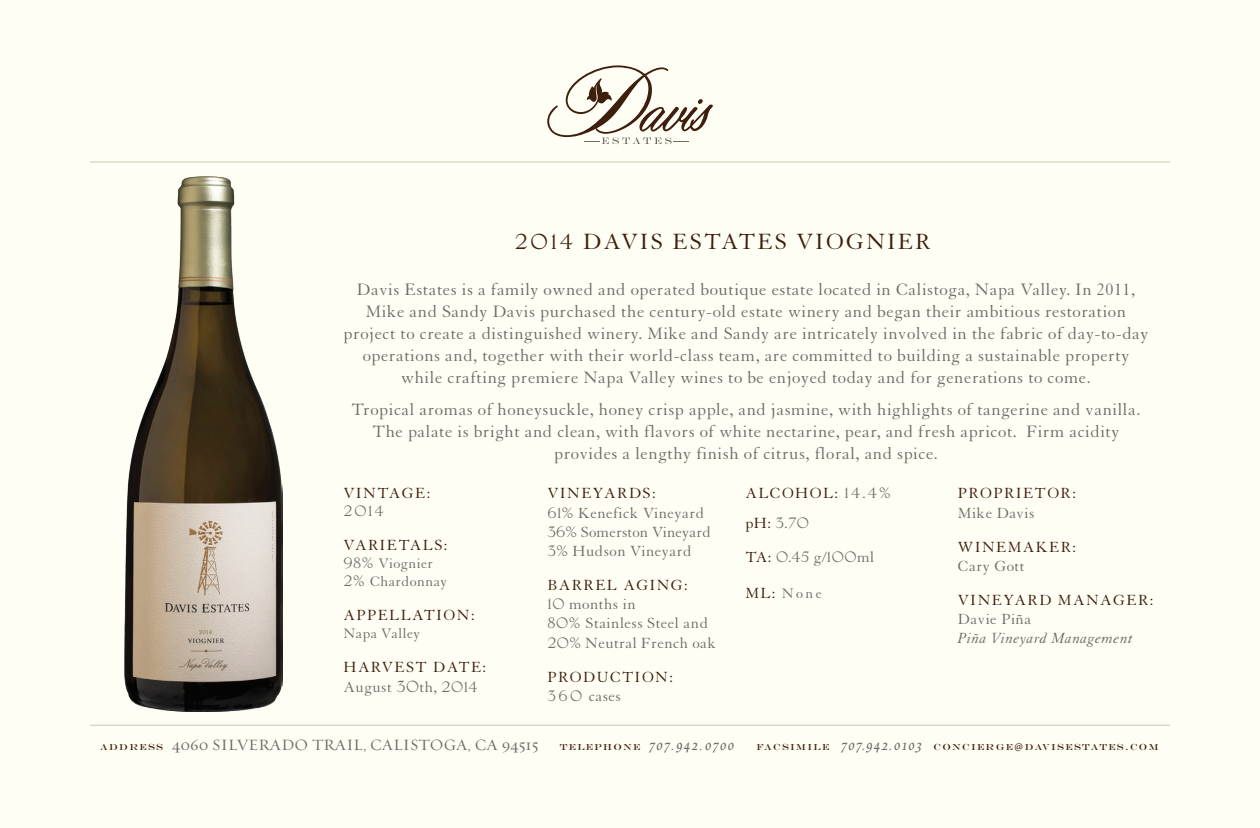
<style>
.page{position:relative;width:1260px;height:828px;background:#fffef4}
.page>*{position:absolute;margin:0;border:0;box-sizing:border-box;transform-origin:0 0}
.t1{font:24px "Granjon";letter-spacing:.09em;color:#3e1e0d}
.t2{font:18px/22px "Granjon";letter-spacing:.03em;color:#6f6d66;text-align:center}
.t3{font:16.4px "Requiem Text HTF Italic";letter-spacing:.08em;color:#6f6d66}
.t4{font:16px/19.2px "Granjon";letter-spacing:.03em;color:#6f6d66}
.t5{font:16px/19.2px "Granjon";letter-spacing:.09em;color:#3e1e0d}
.t6{font:16px "Requiem Text HTF Roman";letter-spacing:.005em;color:#6f6d66}
.t7{font:16px/19.2px "Granjon";letter-spacing:.035em;color:#3e1e0d}
.t8{font:italic 16px "Granjon";letter-spacing:.03em;color:#6f6d66}
.t9{font:15px/18px "Granjon";letter-spacing:.03em;color:#6f6d66}
.t10{font:15px "Numbers Trafalgar";letter-spacing:.03em;color:#6f6d66}
.t11{font:8.8px "Engravers";letter-spacing:.155em;color:#3e1e0d}
.s1{font-family:"Numbers Trafalgar";font-size:21.6px}
.s2{font-family:"Numbers Trafalgar"}
.s3{color:#6f6d66}
.s4{font-family:"Numbers Trafalgar";color:#6f6d66}
.s5{font-family:"Numbers Trafalgar";font-size:15px;color:#6f6d66}
.s6{color:#3e1e0d}
.s7{font-family:"Numbers Trafalgar";font-size:15px}
.s8{font-family:"Granjon";font-size:16px;color:#3e1e0d}
.s9{font-family:"Granjon";font-size:16px}
.s10{font-size:16px;color:#3e1e0d}
.s11{font-family:"Engravers";font-size:8.8px;color:#3e1e0d}
.s12{font-family:"Requiem Text HTF Italic";font-size:16.4px;color:#6f6d66}
.s13{font-family:"Myriad Pro";font-size:11.4px}
</style>
<div class="page">
<svg style="left:547px;top:65px;width:166px;height:79px"></svg>
<hr style="left:90px;top:161px;width:1080px;height:1px;background:#cbc8b1">
<hr style="left:90px;top:725px;width:1080px;height:1px;background:#cbc8b1">
<img style="left:124px;top:176px;width:159px;height:536px">
<h1 class="t1" style="left:515px;top:228px;width:417px"><span class="s1">2014</span> DAVIS ESTATES VIOGNIER</h1>
<p class="t2" style="left:344px;top:279px;width:806px">Davis Estates is a family owned and operated boutique estate located in Calistoga, Napa Valley. In 2011, Mike and Sandy Davis purchased the century-old estate winery and began their ambitious restoration project to create a distinguished winery. Mike and Sandy are intricately involved in the fabric of day-to-day operations and, together with their world-class team, are committed to building a sustainable property while crafting premiere Napa Valley wines to be enjoyed today and for generations to come.</p>
<p class="t2" style="left:352px;top:399px;width:790px">Tropical aromas of honeysuckle, honey crisp apple, and jasmine, with highlights of tangerine and vanilla.<br>The palate is bright and clean, with flavors of white nectarine, pear, and fresh apricot. Firm acidity provides a lengthy finish of citrus, floral, and spice.</p>
<p class="t5" style="left:344px;top:484px;width:88px">VINTAGE:</p>
<p class="t10" style="left:344px;top:504px;width:42px">2014</p>
<p class="t5" style="left:344px;top:536px;width:105px">VARIETALS:</p>
<p class="t9" style="left:344px;top:555px;width:105px"><span class="s2">98%</span> Viognier<br><span class="s2">2%</span> Chardonnay</p>
<p class="t5" style="left:344px;top:606px;width:133px">APPELLATION:</p>
<p class="t9" style="left:344px;top:625px;width:78px">Napa Valley</p>
<p class="t7" style="left:344px;top:658px;width:144px">HARVEST DATE:<br><span class="s3">August</span> <span class="s4">30</span><span class="s3">th,</span> <span class="s5">2014</span></p>
<p class="t4" style="left:548px;top:484px;width:165px"><span class="s6">VINEYARDS:<br></span><span class="s7">61%</span> Kenefick Vineyard<br><span class="s7">36%</span> Somerston Vineyard<br><span class="s7">3%</span> Hudson Vineyard</p>
<p class="t4" style="left:548px;top:576px;width:170px"><span class="s6">BARREL AGING:<br></span><span class="s7">10</span> months in<br><span class="s7">80%</span> Stainless Steel and<br><span class="s7">20%</span> Neutral French oak</p>
<p class="t5" style="left:548px;top:667px;width:127px">PRODUCTION:<br><span class="s5">360</span> <span class="s3">cases</span></p>
<p class="t5" style="left:745px;top:484px;width:147px">ALCOHOL: <span class="s5">14.4%</span></p>
<p class="t10" style="left:745px;top:516px;width:65px"><span class="s8">pH:</span> 3.70</p>
<p class="t10" style="left:745px;top:549px;width:131px"><span class="s8">TA:</span> 0.45 <span class="s9">g/</span>100<span class="s9">ml</span></p>
<p class="t9" style="left:745px;top:584px;width:78px"><span class="s10">ML:</span> None</p>
<p class="t5" style="left:958px;top:484px;width:120px">PROPRIETOR:</p>
<p class="t4" style="left:958px;top:503px;width:78px">Mike Davis</p>
<p class="t5" style="left:958px;top:537px;width:120px">WINEMAKER:</p>
<p class="t4" style="left:958px;top:557px;width:68px">Cary Gott</p>
<p class="t5" style="left:958px;top:591px;width:197px">VINEYARD MANAGER:</p>
<p class="t4" style="left:958px;top:610px;width:75px">Davie Piña</p>
<p class="t8" style="left:958px;top:630px;width:177px">Piña Vineyard Management</p>
<p class="t6" style="left:100px;top:735px;width:440px"><span class="s11">ADDRESS</span> 4060 SILVERADO TRAIL, CALISTOGA, CA 94515</p>
<p class="t3" style="left:560px;top:737px;width:176px"><span class="s11">TELEPHONE</span> 707.942.0700</p>
<p class="t11" style="left:757px;top:742px;width:403px">FACSIMILE <span class="s12">707.942.0103</span> CONCIERGE<span class="s13">@</span>DAVISESTATES.COM</p>
</div>
